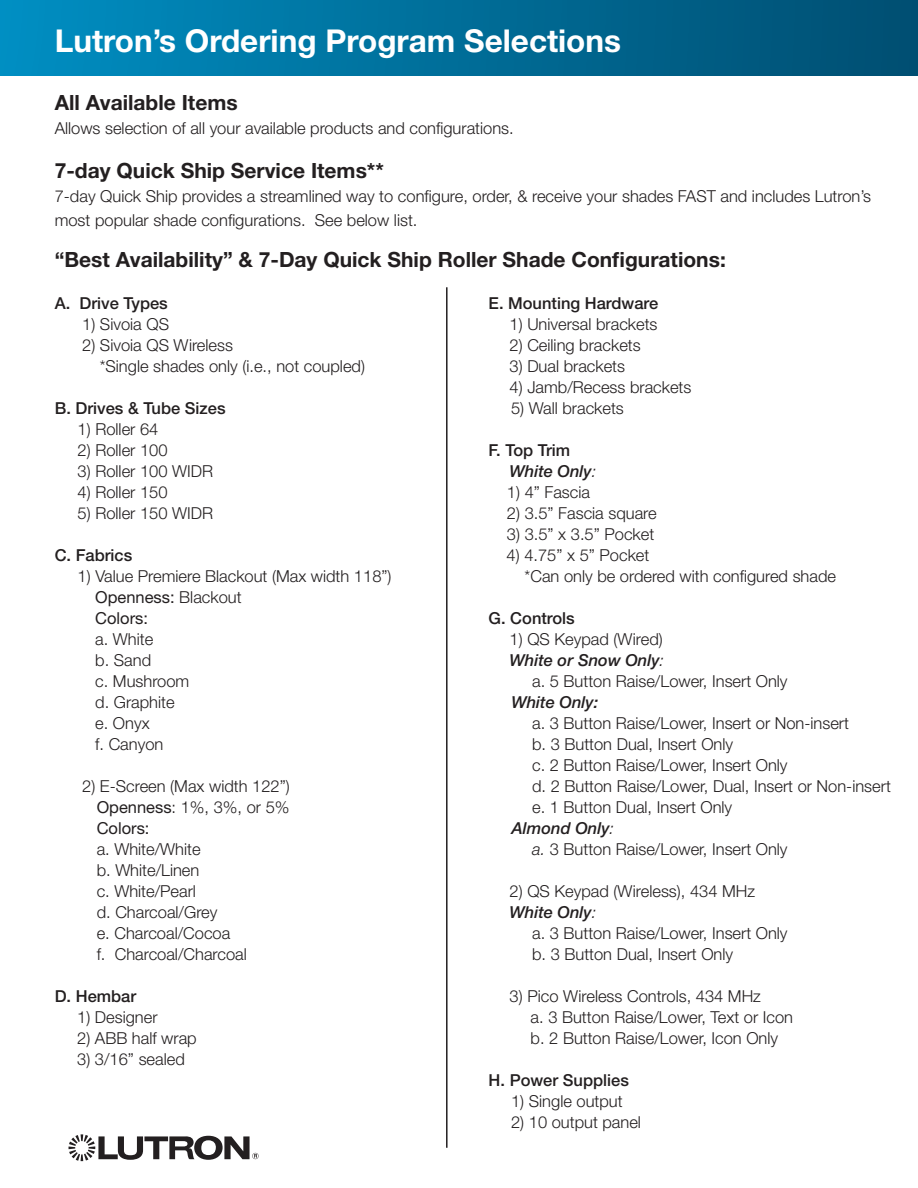
<style>
.page{position:relative;width:918px;height:1188px;background:#fff}
.page>*{position:absolute;margin:0;border:0;box-sizing:border-box;transform-origin:0 0}
.t1{font:700 31.5px "Helvetica Neue LT Std";color:#fff}
.t2{font:700 21px "Helvetica Neue LT Std";color:#231f20}
.t3{font:300 16.5px/24px "Helvetica Neue LT Std";color:#231f20}
.t4{font:500 16.5px "Helvetica Neue LT Std";color:#231f20}
.t5{font:italic 500 16.5px "Helvetica Neue LT Std";color:#231f20}
.t6{font:16.5px/21px "Helvetica Neue LT Std";color:#231f20}
.s1{font-weight:300}
.s2{font-style:italic}
</style>
<div class="page">
<div style="left:0;top:0;width:918px;height:76px;background:linear-gradient(to right,#008ec2,#004d70)"></div>
<svg style="left:69px;top:1134px;width:190px;height:27px"></svg>
<hr style="left:446px;top:287px;width:2px;height:861px;background:#231f20">
<p class="t1" style="left:55px;top:21px;width:568px">Lutron’s Ordering Program Selections</p>
<p class="t2" style="left:55px;top:90px;width:185px">All Available Items</p>
<p class="t3" style="left:55px;top:116px;width:461px">Allows selection of all your available products and configurations.</p>
<p class="t2" style="left:55px;top:157px;width:331px">7-day Quick Ship Service Items**</p>
<p class="t3" style="left:55px;top:183px;width:818px">7-day Quick Ship provides a streamlined way to configure, order, &amp; receive your shades FAST and includes Lutron’s most popular shade configurations. See below list.</p>
<p class="t2" style="left:55px;top:246px;width:673px">“Best Availability” &amp; 7-Day Quick Ship Roller Shade Configurations:</p>
<p class="t4" style="left:55px;top:293px;width:115px">A. Drive Types</p>
<p class="t3" style="left:82px;top:311px;width:88px">1) Sivoia QS</p>
<p class="t3" style="left:82px;top:332px;width:152px">2) Sivoia QS Wireless</p>
<p class="t3" style="left:100px;top:353px;width:267px">*Single shades only (i.e., not coupled)</p>
<p class="t4" style="left:55px;top:398px;width:172px">B. Drives &amp; Tube Sizes</p>
<p class="t3" style="left:78px;top:416px;width:82px">1) Roller 64</p>
<p class="t3" style="left:78px;top:437px;width:91px">2) Roller 100</p>
<p class="t3" style="left:78px;top:458px;width:137px">3) Roller 100 WIDR</p>
<p class="t3" style="left:78px;top:479px;width:91px">4) Roller 150</p>
<p class="t3" style="left:78px;top:500px;width:137px">5) Roller 150 WIDR</p>
<p class="t4" style="left:55px;top:545px;width:79px">C. Fabrics</p>
<p class="t3" style="left:78px;top:563px;width:315px">1) Value Premiere Blackout (Max width 118”)</p>
<p class="t6" style="left:95px;top:586px;width:148px">Openness: <span class="s1">Blackout<br></span>Colors:</p>
<p class="t3" style="left:95px;top:626px;width:60px">a. White</p>
<p class="t3" style="left:95px;top:647px;width:57px">b. Sand</p>
<p class="t3" style="left:95px;top:668px;width:96px">c. Mushroom</p>
<p class="t3" style="left:95px;top:689px;width:81px">d. Graphite</p>
<p class="t3" style="left:95px;top:710px;width:56px">e. Onyx</p>
<p class="t3" style="left:95px;top:731px;width:70px">f. Canyon</p>
<p class="t3" style="left:82px;top:773px;width:209px">2) E-Screen (Max width 122”)</p>
<p class="t6" style="left:97px;top:796px;width:194px">Openness<span class="s1">: 1%, 3%, or 5%<br></span>Colors:</p>
<p class="t3" style="left:97px;top:836px;width:105px">a. White/White</p>
<p class="t3" style="left:97px;top:857px;width:104px">b. White/Linen</p>
<p class="t3" style="left:97px;top:878px;width:101px">c. White/Pearl</p>
<p class="t3" style="left:97px;top:899px;width:122px">d. Charcoal/Grey</p>
<p class="t3" style="left:97px;top:920px;width:135px">e. Charcoal/Cocoa</p>
<p class="t3" style="left:97px;top:941px;width:152px">f. Charcoal/Charcoal</p>
<p class="t4" style="left:55px;top:986px;width:83px">D. Hembar</p>
<p class="t3" style="left:77px;top:1004px;width:82px">1) Designer</p>
<p class="t3" style="left:77px;top:1025px;width:121px">2) ABB half wrap</p>
<p class="t3" style="left:77px;top:1046px;width:109px">3) 3/16” sealed</p>
<p class="t4" style="left:489px;top:293px;width:171px">E. Mounting Hardware</p>
<p class="t3" style="left:510px;top:311px;width:149px">1) Universal brackets</p>
<p class="t3" style="left:510px;top:332px;width:133px">2) Ceiling brackets</p>
<p class="t3" style="left:510px;top:353px;width:117px">3) Dual brackets</p>
<p class="t3" style="left:510px;top:374px;width:183px">4) Jamb/Recess brackets</p>
<p class="t3" style="left:511px;top:395px;width:114px">5) Wall brackets</p>
<p class="t4" style="left:489px;top:440px;width:83px">F. Top Trim</p>
<p class="t5" style="left:510px;top:461px;width:88px">White Only<span class="s1">:</span></p>
<p class="t3" style="left:507px;top:479px;width:85px">1) 4” Fascia</p>
<p class="t3" style="left:507px;top:500px;width:151px">2) 3.5” Fascia square</p>
<p class="t3" style="left:507px;top:521px;width:149px">3) 3.5” x 3.5” Pocket</p>
<p class="t3" style="left:507px;top:542px;width:144px">4) 4.75” x 5” Pocket</p>
<p class="t3" style="left:525px;top:563px;width:313px">*Can only be ordered with configured shade</p>
<p class="t4" style="left:489px;top:608px;width:88px">G. Controls</p>
<p class="t3" style="left:510px;top:626px;width:155px">1) QS Keypad (Wired)</p>
<p class="t5" style="left:510px;top:650px;width:156px">White or Snow Only<span class="s1">:</span></p>
<p class="t3" style="left:532px;top:668px;width:257px">a. 5 Button Raise/Lower, Insert Only</p>
<p class="t5" style="left:512px;top:692px;width:88px">White Only:</p>
<p class="t3" style="left:532px;top:710px;width:318px">a. 3 Button Raise/Lower, Insert or Non-insert</p>
<p class="t3" style="left:532px;top:731px;width:203px">b. 3 Button Dual, Insert Only</p>
<p class="t3" style="left:532px;top:752px;width:257px">c. 2 Button Raise/Lower, Insert Only</p>
<p class="t3" style="left:532px;top:773px;width:360px">d. 2 Button Raise/Lower, Dual, Insert or Non-insert</p>
<p class="t3" style="left:532px;top:794px;width:202px">e. 1 Button Dual, Insert Only</p>
<p class="t5" style="left:512px;top:818px;width:104px">Almond Only<span class="s1">:</span></p>
<p class="t3" style="left:532px;top:836px;width:257px"><span class="s2">a.</span> 3 Button Raise/Lower, Insert Only</p>
<p class="t3" style="left:510px;top:878px;width:247px">2) QS Keypad (Wireless), 434 MHz</p>
<p class="t5" style="left:510px;top:902px;width:88px">White Only<span class="s1">:</span></p>
<p class="t3" style="left:532px;top:920px;width:257px">a. 3 Button Raise/Lower, Insert Only</p>
<p class="t3" style="left:532px;top:941px;width:203px">b. 3 Button Dual, Insert Only</p>
<p class="t3" style="left:510px;top:983px;width:253px">3) Pico Wireless Controls, 434 MHz</p>
<p class="t3" style="left:531px;top:1004px;width:264px">a. 3 Button Raise/Lower, Text or Icon</p>
<p class="t3" style="left:531px;top:1025px;width:249px">b. 2 Button Raise/Lower, Icon Only</p>
<p class="t4" style="left:489px;top:1070px;width:142px">H. Power Supplies</p>
<p class="t3" style="left:511px;top:1088px;width:113px">1) Single output</p>
<p class="t3" style="left:511px;top:1109px;width:131px">2) 10 output panel</p>
</div>
